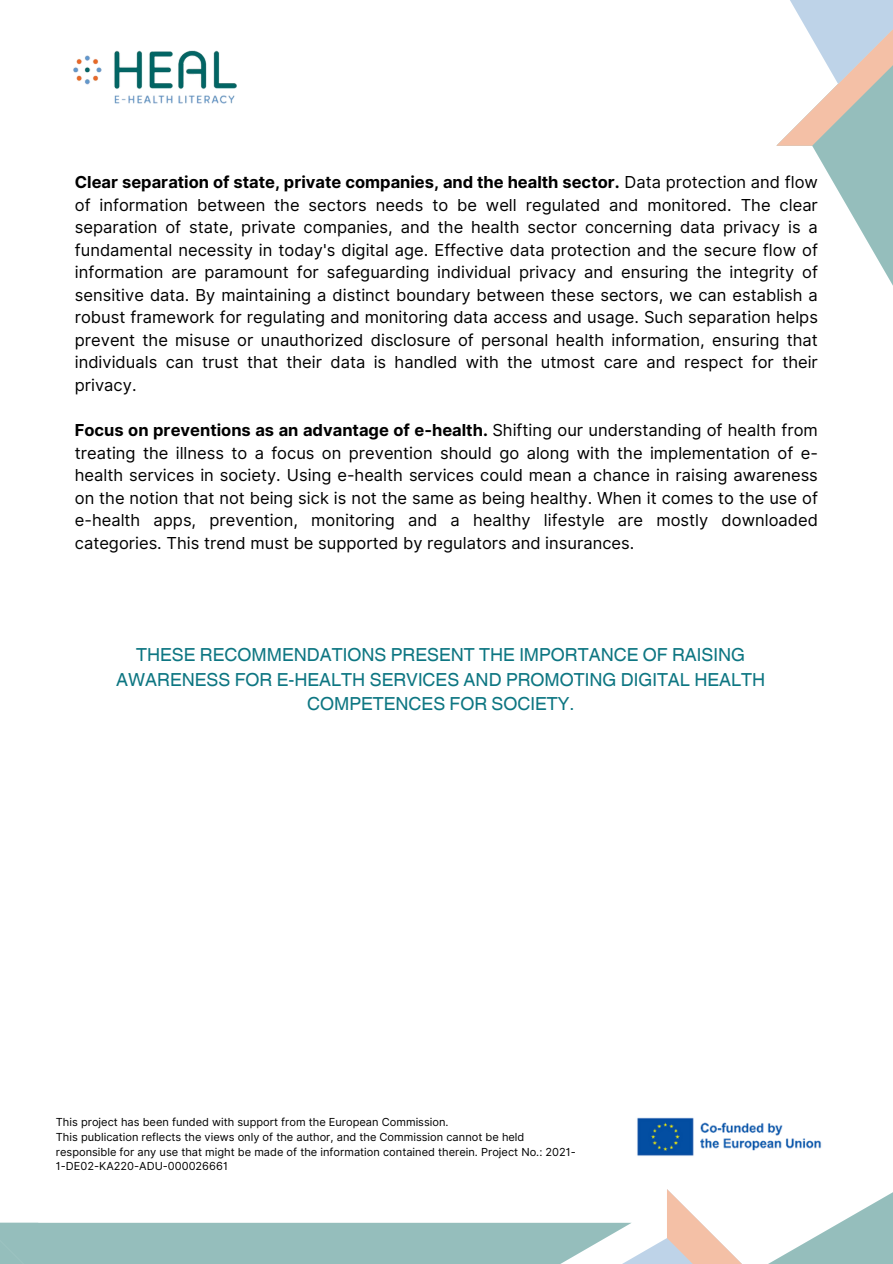
<style>
.page{position:relative;width:893px;height:1264px;background:#fff}
.page>*{position:absolute;margin:0;border:0;box-sizing:border-box;transform-origin:0 0}
.t1{font:18px/24.8px "Helvetica World";color:#0d7682;text-align:center}
.t2{font:16.5px/22.5px "Inter";color:#000;text-align:justify}
.t3{font:11.1px/14.7px "Inter";color:#000}
.s1{font-weight:700}
</style>
<div class="page">
<svg style="left:0;top:1189px;width:892px;height:74px"></svg>
<svg style="left:812px;top:146px;width:80px;height:138px"></svg>
<svg style="left:776px;top:0;width:116px;height:146px"></svg>
<img style="left:73px;top:50px;width:164px;height:54px">
<img style="left:637px;top:1117px;width:185px;height:39px">
<p class="t2" style="left:75px;top:171px;width:744px"><span class="s1">Clear separation of state, private companies, and the health sector.</span> Data protection and flow of information between the sectors needs to be well regulated and monitored. The clear separation of state, private companies, and the health sector concerning data privacy is a fundamental necessity in today's digital age. Effective data protection and the secure flow of information are paramount for safeguarding individual privacy and ensuring the integrity of sensitive data. By maintaining a distinct boundary between these sectors, we can establish a robust framework for regulating and monitoring data access and usage. Such separation helps prevent the misuse or unauthorized disclosure of personal health information, ensuring that individuals can trust that their data is handled with the utmost care and respect for their privacy.</p>
<p class="t2" style="left:75px;top:419px;width:744px"><span class="s1">Focus on preventions as an advantage of e-health.</span> Shifting our understanding of health from treating the illness to a focus on prevention should go along with the implementation of e&shy;health services in society. Using e-health services could mean a chance in raising awareness on the notion that not being sick is not the same as being healthy. When it comes to the use of e-health apps, prevention, monitoring and a healthy lifestyle are mostly downloaded categories. This trend must be supported by regulators and insurances.</p>
<p class="t1" style="left:116px;top:642px;width:650px">THESE RECOMMENDATIONS PRESENT THE IMPORTANCE OF RAISING<br>AWARENESS FOR E-HEALTH SERVICES AND PROMOTING DIGITAL HEALTH<br>COMPETENCES FOR SOCIETY.</p>
<p class="t3" style="left:56px;top:1114px;width:394px">This project has been funded with support from the European Commission.</p>
<p class="t3" style="left:56px;top:1129px;width:521px">This publication reflects the views only of the author, and the Commission cannot be held responsible for any use that might be made of the information contained therein. Project No.: 2021-<br>1-DE02-KA220-ADU-000026661</p>
</div>
